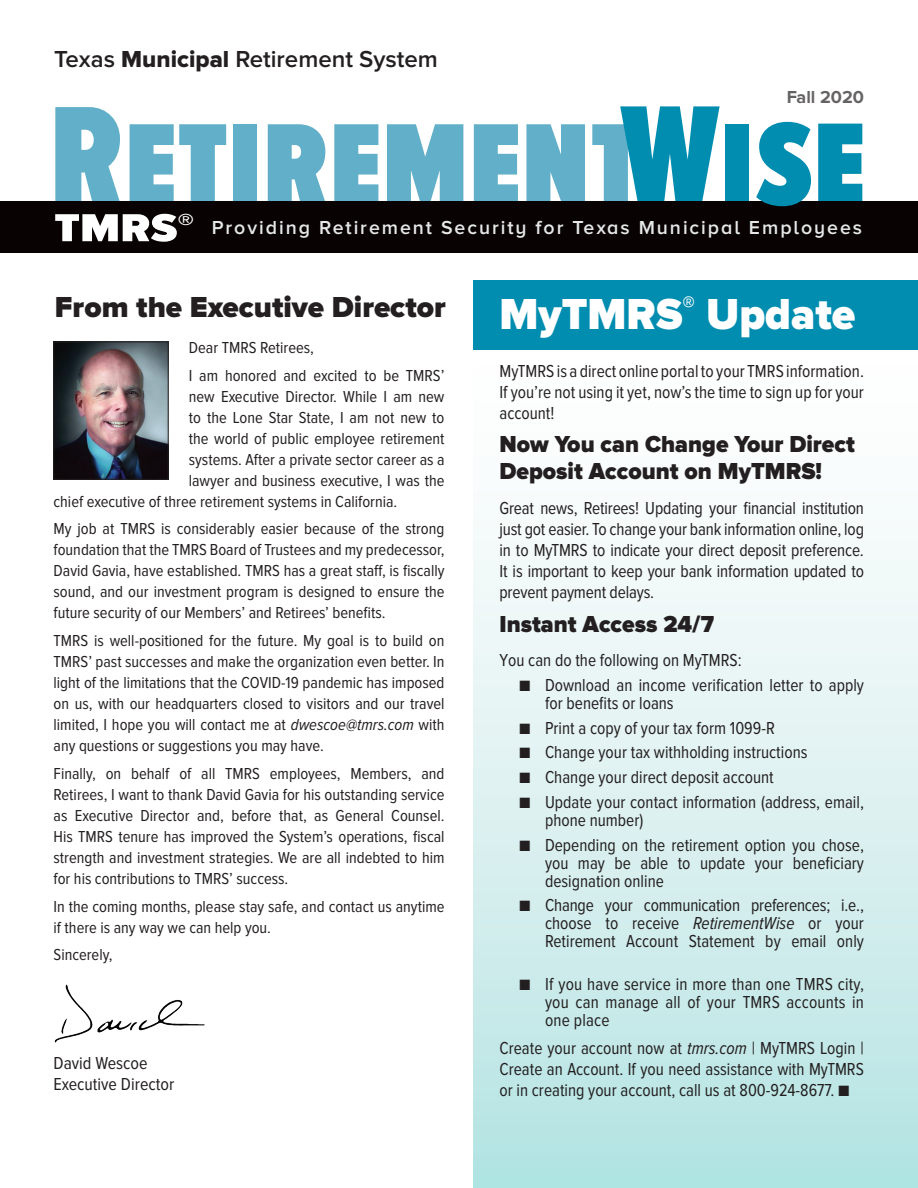
<style>
.page{position:relative;width:918px;height:1188px;background:#fff}
.page>*{position:absolute;margin:0;border:0;box-sizing:border-box;transform-origin:0 0}
.t1{font:900 147px "Proxima Nova Ex Cn";color:#61afc8}
.Head_1{font:900 45px "Proxima Nova";color:#fff;scale:.96 1}
.Head_3{font:900 30px "Proxima Nova";color:#231f20}
.Head_3-2{font:900 24px/27px "Proxima Nova";color:#231f20;scale:.96 1}
.t2{font:600 24px "Proxima Nova";color:#231f20}
.t3{font:600 19.5px "Proxima Nova";letter-spacing:.1em;color:#e6e7e9}
.t4{font:18px/21px "Proxima Nova Cond";color:#231f20;text-align:justify;scale:.96 1}
.t5{font:18px/21px "Proxima Nova Cond";color:#231f20}
.t6{font:700 18px "Proxima Nova";color:#231f20}
.t7{font:16.5px/21px "Proxima Nova Cond";color:#231f20;text-align:justify}
.s1{font-family:"Proxima Nova Extrabld";font-weight:400}
.s2{font-family:"Proxima Nova Cond";font-weight:900;font-size:40.5px;color:#fff}
.s3{font-family:"Proxima Nova Cond";font-weight:900;font-size:27px;color:#fff}
.s4{font-family:"Proxima Nova"}
.s5{font-style:italic}
</style>
<div class="page">
<div style="left:473px;top:280px;width:445px;height:69px;background:#008db0"></div>
<div style="left:473px;top:352px;width:445px;height:836px;background:linear-gradient(to bottom,#fff,#b7e4e3)"></div>
<svg style="left:620px;top:106px;width:100px;height:95px"></svg>
<div style="left:725px;top:124px;width:24px;height:80px;background:#008db0"></div>
<svg style="left:818px;top:124px;width:44px;height:77px;background:#1e9ab9"></svg>
<div style="left:0;top:201px;width:918px;height:51px;background:#080302"></div>
<svg style="left:756px;top:122px;width:55px;height:84px"></svg>
<img style="left:55px;top:343px;width:112px;height:135px">
<div style="left:53px;top:341px;width:116px;height:139px;border:1px solid #231f20"></div>
<img style="left:54px;top:984px;width:151px;height:59px">
<p class="t2" style="left:54px;top:48px;width:385px">Texas <span class="s1">Municipal</span> Retirement System</p>
<p class="t1" style="left:49px;top:89px;width:594px">RETIREMENT</p>
<p class="t6" style="left:786px;top:89px;width:79px">Fall 2020</p>
<p class="t3" style="left:54px;top:218px;width:809px"><span class="s2">TMRS</span><span class="s3">®</span> Providing Retirement Security for Texas Municipal Employees</p>
<p class="Head_3" style="left:55px;top:293px;width:392px">From the Executive Director</p>
<p class="Head_1" style="left:500px;top:293px;width:372px">MyTMRS<sup>®</sup> Update</p>
<p class="t4" style="left:500px;top:361px;width:381px">MyTMRS is a direct online portal to your TMRS information.<br>If you’re not using it yet, now’s the time to sign up for your account!</p>
<p class="Head_3-2" style="left:500px;top:432px;width:372px">Now You can Change Your Direct<br>Deposit Account on MyTMRS!</p>
<p class="t4" style="left:500px;top:498px;width:381px">Great news, Retirees! Updating your financial institution just got easier. To change your bank information online, log in to MyTMRS to indicate your direct deposit preference.<br>It is important to keep your bank information updated to prevent payment delays.</p>
<p class="Head_3-2" style="left:500px;top:611px;width:225px">Instant Access 24/7</p>
<p class="t4" style="left:500px;top:650px;width:254px">You can do the following on MyTMRS:</p>
<p class="t4" style="left:545px;top:677px;width:334px;line-height:18px;text-indent:-26px"><span class="s4">■</span> Download an income verification letter to apply for benefits or loans</p>
<p class="t4" style="left:519px;top:718px;width:268px"><span class="s4">■</span> Print a copy of your tax form 1099-R</p>
<p class="t4" style="left:519px;top:743px;width:302px"><span class="s4">■</span> Change your tax withholding instructions</p>
<p class="t4" style="left:519px;top:767px;width:267px"><span class="s4">■</span> Change your direct deposit account</p>
<p class="t4" style="left:545px;top:794px;width:334px;line-height:18px;text-indent:-26px"><span class="s4">■</span> Update your contact information (address, email, phone number)</p>
<p class="t4" style="left:545px;top:836px;width:334px;line-height:18px;text-indent:-26px"><span class="s4">■</span> Depending on the retirement option you chose, you may be able to update your beneficiary designation online</p>
<p class="t4" style="left:545px;top:897px;width:334px;line-height:18px;text-indent:-26px"><span class="s4">■</span> Change your communication preferences; i.e., choose to receive <span class="s5">RetirementWise</span> or your Retirement Account Statement by email only</p>
<p class="t4" style="left:545px;top:976px;width:334px;line-height:18px;text-indent:-26px"><span class="s4">■</span> If you have service in more than one TMRS city, you can manage all of your TMRS accounts in one place</p>
<p class="t4" style="left:500px;top:1038px;width:381px">Create your account now at <span class="s5">tmrs.com</span> | MyTMRS Login | Create an Account. If you need assistance with MyTMRS or in creating your account, call us at 800-924-8677. ■</p>
<p class="t7" style="left:189px;top:338px;width:127px">Dear TMRS Retirees,</p>
<p class="t7" style="left:189px;top:365px;width:257px">I am honored and excited to be TMRS’</p>
<p class="t7" style="left:189px;top:386px;width:257px">new Executive Director. While I am new</p>
<p class="t7" style="left:189px;top:407px;width:257px">to the Lone Star State, I am not new to</p>
<p class="t7" style="left:189px;top:428px;width:257px">the world of public employee retirement</p>
<p class="t7" style="left:189px;top:449px;width:257px">systems. After a private sector career as a</p>
<p class="t7" style="left:189px;top:470px;width:257px">lawyer and business executive, I was the</p>
<p class="t7" style="left:54px;top:491px;width:345px">chief executive of three retirement systems in California.</p>
<p class="t7" style="left:54px;top:519px;width:392px">My job at TMRS is considerably easier because of the strong foundation that the TMRS Board of Trustees and my predecessor, David Gavia, have established. TMRS has a great staff, is fiscally sound, and our investment program is designed to ensure the future security of our Members’ and Retirees’ benefits.</p>
<p class="t7" style="left:54px;top:631px;width:393px">TMRS is well-positioned for the future. My goal is to build on TMRS’ past successes and make the organization even better. In light of the limitations that the COVID-19 pandemic has imposed on us, with our headquarters closed to visitors and our travel limited, I hope you will contact me at <span class="s5">dwescoe@tmrs.com</span> with any questions or suggestions you may have.</p>
<p class="t7" style="left:54px;top:764px;width:392px">Finally, on behalf of all TMRS employees, Members, and Retirees, I want to thank David Gavia for his outstanding service as Executive Director and, before that, as General Counsel.<br>His TMRS tenure has improved the System’s operations, fiscal strength and investment strategies. We are all indebted to him for his contributions to TMRS’ success.</p>
<p class="t7" style="left:54px;top:896px;width:393px">In the coming months, please stay safe, and contact us anytime if there is any way we can help you.</p>
<p class="t7" style="left:54px;top:945px;width:60px">Sincerely,</p>
<p class="t5" style="left:54px;top:1053px;width:122px">David Wescoe<br>Executive Director</p>
</div>
